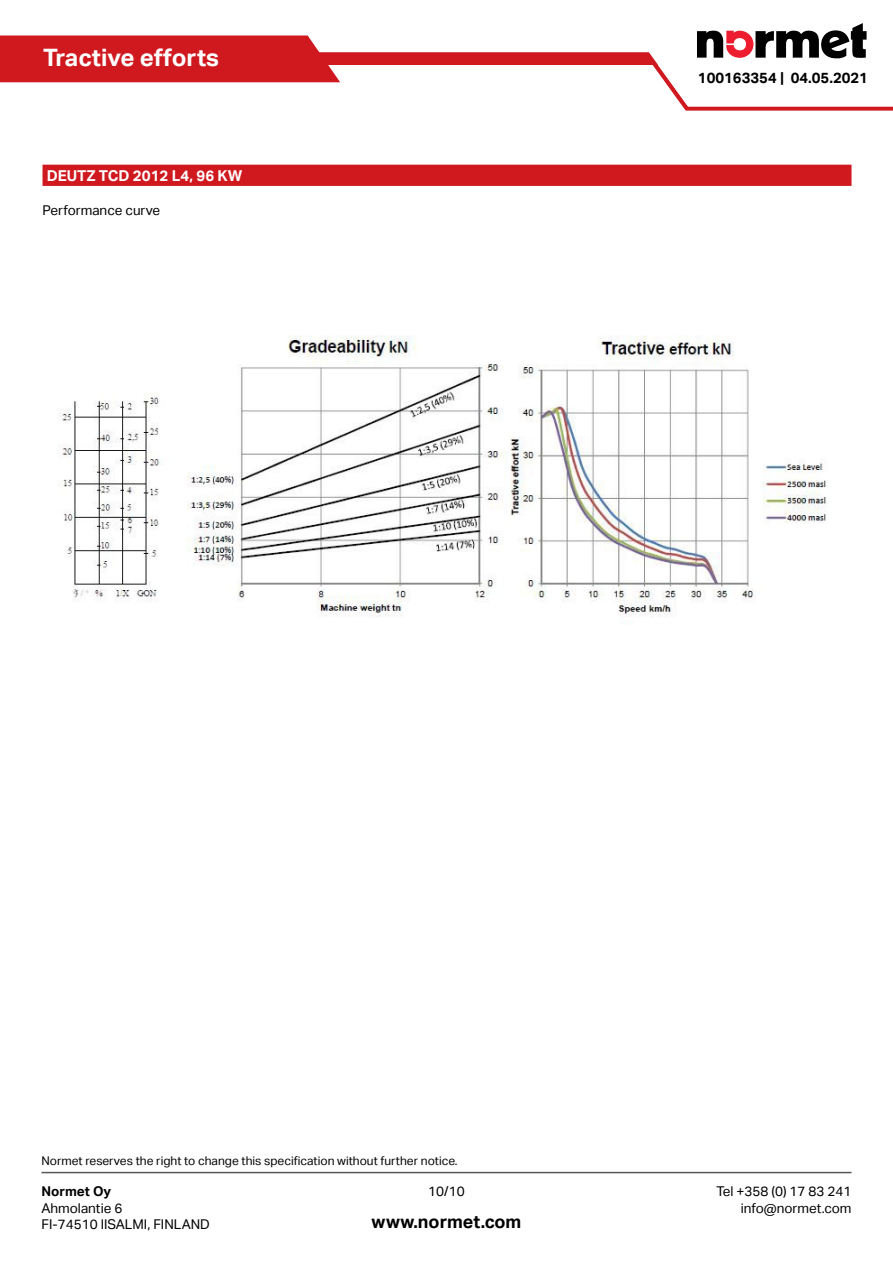
<style>
.page{position:relative;width:893px;height:1263px;background:#fff}
.page>*{position:absolute;margin:0;border:0;box-sizing:border-box;transform-origin:0 0}
.t1{font:700 24px "Aktiv Grotesk";color:#fff}
.t2{font:700 18px "Aktiv Grotesk";color:#000}
.t3{font:700 15px "Aktiv Grotesk";color:#fff}
.t4{font:700 14.85px "Aktiv Grotesk";color:#000}
.t5{font:13.5px/16.2px "Aktiv Grotesk";color:#000}
.t6{font:700 13.5px "Aktiv Grotesk";color:#000}
.t7{font:12px "Aktiv Grotesk";color:#000}
</style>
<div class="page">
<div style="left:43px;top:165px;width:808px;height:21px;background:#d0181f"></div>
<img style="left:58px;top:335px;width:770px;height:289px">
<hr style="left:41px;top:1172px;width:810px;height:1px;background:#58595b">
<div style="left:0;top:52px;width:668px;height:13px;background:#d0181f"></div>
<div style="left:0;top:36px;width:340px;height:46px;background:#d0181f"></div>
<svg style="left:611px;top:23px;width:282px;height:88px"></svg>
<h1 class="t1" style="left:43px;top:44px;width:178px">Tractive efforts</h1>
<p class="t3" style="left:47px;top:167px;width:197px">DEUTZ TCD 2012 L4, 96 KW</p>
<p class="t5" style="left:43px;top:202px;width:119px">Performance curve</p>
<p class="t4" style="left:698px;top:69px;width:172px">100163354 | 04.05.2021</p>
<p class="t7" style="left:41px;top:1154px;width:418px">Normet reserves the right to change this specification without further notice.</p>
<p class="t6" style="left:41px;top:1184px;width:71px">Normet Oy</p>
<p class="t5" style="left:41px;top:1200px;width:170px">Ahmolantie 6<br>FI-74510 IISALMI, FINLAND</p>
<p class="t5" style="left:428px;top:1184px;width:38px">10/10</p>
<h2 class="t2" style="left:372px;top:1211px;width:151px">www.normet.com</h2>
<p class="t5" style="left:716px;top:1184px;width:137px;text-align:right">Tel +358 (0) 17 83 241 info@normet.com</p>
</div>
